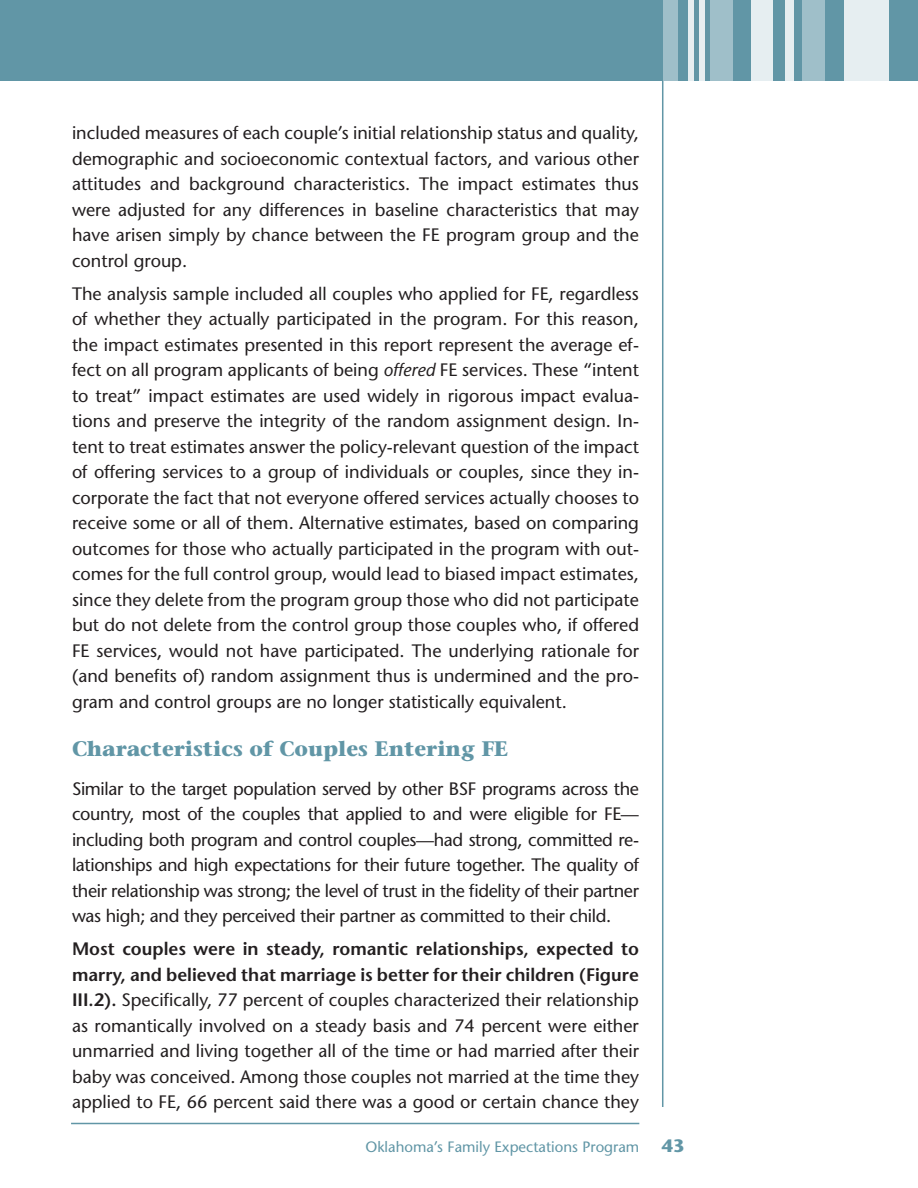
<style>
.page{position:relative;width:918px;height:1188px;background:#fff}
.page>*{position:absolute;margin:0;border:0;box-sizing:border-box;transform-origin:0 0}
.B_Head{font:700 21px "Stone Serif Std";color:#6196a6}
.Body_text{font:500 18px/25.5px "Stone Sans Std";color:#231f20;text-align:justify}
.Body_text_w__bold_1s{font:500 18px/25.5px "Stone Sans Std";color:#231f20;text-align:justify}
.t1{font:700 18px "Stone Sans Std";color:#6196a6}
.t2{font:500 15px "Stone Sans Std";color:#6196a6}
.s1{font-style:italic}
.s2{font-weight:600}
</style>
<div class="page">
<hr style="left:71px;top:1123px;width:568px;height:1px;background:#6196a6">
<div style="left:0;top:0;width:918px;height:81px;background:#6196a6"></div>
<div style="left:803px;top:0;width:22px;height:81px;background:#9fbfc9"></div>
<svg style="left:663px;top:0;width:15px;height:92px"></svg>
<div style="left:710px;top:0;width:23px;height:81px;background:#9fbfc9"></div>
<div style="left:845px;top:0;width:44px;height:81px;background:#e6eef1"></div>
<div style="left:752px;top:0;width:21px;height:81px;background:#e6eef1"></div>
<svg style="left:785px;top:0;width:9px;height:81px"></svg>
<svg style="left:699px;top:0;width:6px;height:81px"></svg>
<svg style="left:689px;top:0;width:5px;height:81px"></svg>
<hr style="left:662px;top:81px;width:1px;height:1026px;background:#6196a6">
<p class="Body_text_w__bold_1s" style="left:72px;top:120px;width:569px">included measures of each couple’s initial relationship status and quality, demographic and socioeconomic contextual factors, and various other attitudes and background characteristics. The impact estimates thus were adjusted for any differences in baseline characteristics that may have arisen simply by chance between the FE program group and the control group.</p>
<p class="Body_text" style="left:72px;top:281px;width:569px">The analysis sample included all couples who applied for FE, regardless of whether they actually participated in the program. For this reason, the impact estimates presented in this report represent the average ef&shy;fect on all program applicants of being <span class="s1">offered</span> FE services. These “intent to treat” impact estimates are used widely in rigorous impact evalua&shy;tions and preserve the integrity of the random assignment design. In&shy;tent to treat estimates answer the policy-relevant question of the impact of offering services to a group of individuals or couples, since they in&shy;corporate the fact that not everyone offered services actually chooses to receive some or all of them. Alternative estimates, based on comparing outcomes for those who actually participated in the program with out&shy;comes for the full control group, would lead to biased impact estimates, since they delete from the program group those who did not participate but do not delete from the control group those couples who, if offered FE services, would not have participated. The underlying rationale for (and benefits of) random assignment thus is undermined and the pro&shy;gram and control groups are no longer statistically equivalent.</p>
<p class="B_Head" style="left:72px;top:735px;width:438px">Characteristics of Couples Entering FE</p>
<p class="Body_text" style="left:72px;top:776px;width:569px">Similar to the target population served by other BSF programs across the country, most of the couples that applied to and were eligible for FE— including both program and control couples—had strong, committed re&shy;lationships and high expectations for their future together. The quality of their relationship was strong; the level of trust in the fidelity of their partner was high; and they perceived their partner as committed to their child.</p>
<p class="Body_text" style="left:72px;top:936px;width:569px"><span class="s2">Most couples were in steady, romantic relationships, expected to marry, and believed that marriage is better for their children (Figure III.2).</span> Specifically, 77 percent of couples characterized their relationship as romantically involved on a steady basis and 74 percent were either unmarried and living together all of the time or had married after their baby was conceived. Among those couples not married at the time they applied to FE, 66 percent said there was a good or certain chance they</p>
<p class="t2" style="left:366px;top:1138px;width:275px">Oklahoma’s Family Expectations Program</p>
<p class="t1" style="left:662px;top:1135px;width:24px">43</p>
</div>
